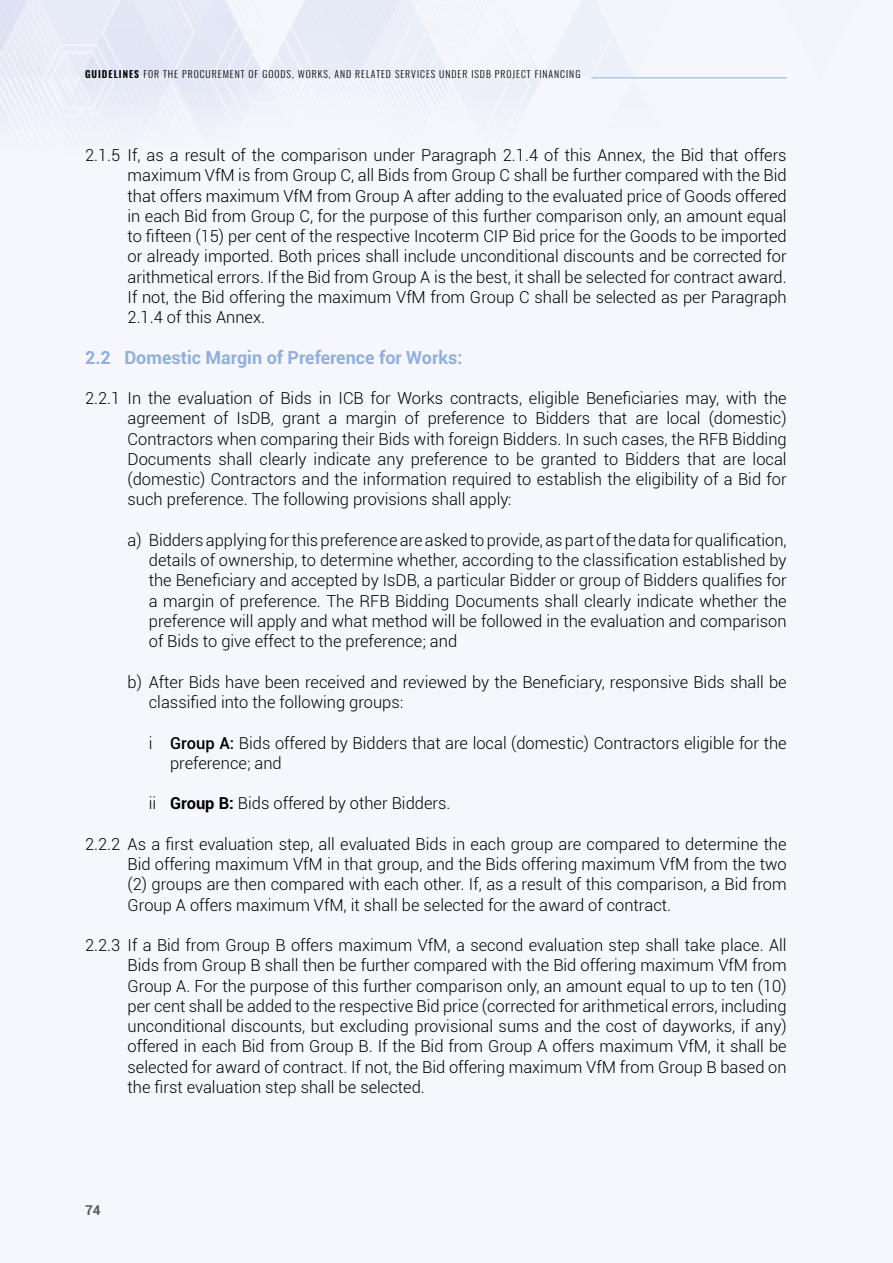
<style>
.page{position:relative;width:893px;height:1263px;background:#f5f7fc}
.page>*{position:absolute;margin:0;border:0;box-sizing:border-box;transform-origin:0 0}
.t1{font:700 18px "Roboto";color:#91afdc}
.t2{font:300 16.5px/20.2px "Roboto";color:#000;text-align:justify}
.t3{font:700 13.5px "Roboto";color:#58595b}
.t4{font:300 9.75px "Oswald";letter-spacing:.1em;color:#000}
.s1{font-weight:600}
.s2{font-weight:500}
.s3{font-weight:700}
</style>
<div class="page">
<hr style="left:591px;top:77px;width:196px;height:1px;background:#91afdc">
<p class="t4" style="left:85px;top:68px;width:497px"><span class="s1">GUIDELINES</span> FOR THE PROCUREMENT OF GOODS, WORKS, AND RELATED SERVICES UNDER ISDB PROJECT FINANCING</p>
<p class="t2" style="left:128px;top:145px;width:661px;text-indent:-43px">2.1.5 If, as a result of the comparison under Paragraph 2.1.4 of this Annex, the Bid that offers maximum VfM is from Group C, all Bids from Group C shall be further compared with the Bid that offers maximum VfM from Group A after adding to the evaluated price of Goods offered in each Bid from Group C, for the purpose of this further comparison only, an amount equal to fifteen (15) per cent of the respective Incoterm CIP Bid price for the Goods to be imported or already imported. Both prices shall include unconditional discounts and be corrected for arithmetical errors. If the Bid from Group A is the best, it shall be selected for contract award.<br>If not, the Bid offering the maximum VfM from Group C shall be selected as per Paragraph 2.1.4 of this Annex.</p>
<p class="t1" style="left:85px;top:345px;width:379px">2.2 Domestic Margin of Preference for Works:</p>
<p class="t2" style="left:128px;top:388px;width:661px;text-indent:-43px">2.2.1 In the evaluation of Bids in ICB for Works contracts, eligible Beneficiaries may, with the agreement of IsDB, grant a margin of preference to Bidders that are local (domestic)<br>Contractors when comparing their Bids with foreign Bidders. In such cases, the RFB Bidding Documents shall clearly indicate any preference to be granted to Bidders that are local (domestic) Contractors and the information required to establish the eligibility of a Bid for such preference. The following provisions shall apply:</p>
<p class="t2" style="left:149px;top:529px;width:639px;text-indent:-21px">a) Bidders applying for this preference are asked to provide, as part of the data for qualification, details of ownership, to determine whether, according to the classification established by the Beneficiary and accepted by IsDB, a particular Bidder or group of Bidders qualifies for a margin of preference. The RFB Bidding Documents shall clearly indicate whether the preference will apply and what method will be followed in the evaluation and comparison of Bids to give effect to the preference; and</p>
<p class="t2" style="left:149px;top:671px;width:639px;text-indent:-21px">b) After Bids have been received and reviewed by the Beneficiary, responsive Bids shall be classified into the following groups:</p>
<p class="t2" style="left:170px;top:732px;width:618px;text-indent:-21px">i <span class="s2">Group A:</span> Bids offered by Bidders that are local (domestic) Contractors eligible for the preference; and</p>
<p class="t2" style="left:149px;top:793px;width:303px">ii <span class="s3">Group B:</span> Bids offered by other Bidders.</p>
<p class="t2" style="left:128px;top:833px;width:661px;text-indent:-43px">2.2.2 As a first evaluation step, all evaluated Bids in each group are compared to determine the Bid offering maximum VfM in that group, and the Bids offering maximum VfM from the two (2) groups are then compared with each other. If, as a result of this comparison, a Bid from Group A offers maximum VfM, it shall be selected for the award of contract.</p>
<p class="t2" style="left:128px;top:934px;width:661px;text-indent:-43px">2.2.3 If a Bid from Group B offers maximum VfM, a second evaluation step shall take place. All Bids from Group B shall then be further compared with the Bid offering maximum VfM from Group A. For the purpose of this further comparison only, an amount equal to up to ten (10) per cent shall be added to the respective Bid price (corrected for arithmetical errors, including unconditional discounts, but excluding provisional sums and the cost of dayworks, if any) offered in each Bid from Group B. If the Bid from Group A offers maximum VfM, it shall be selected for award of contract. If not, the Bid offering maximum VfM from Group B based on the first evaluation step shall be selected.</p>
<p class="t3" style="left:85px;top:1200px;width:17px">74</p>
</div>
